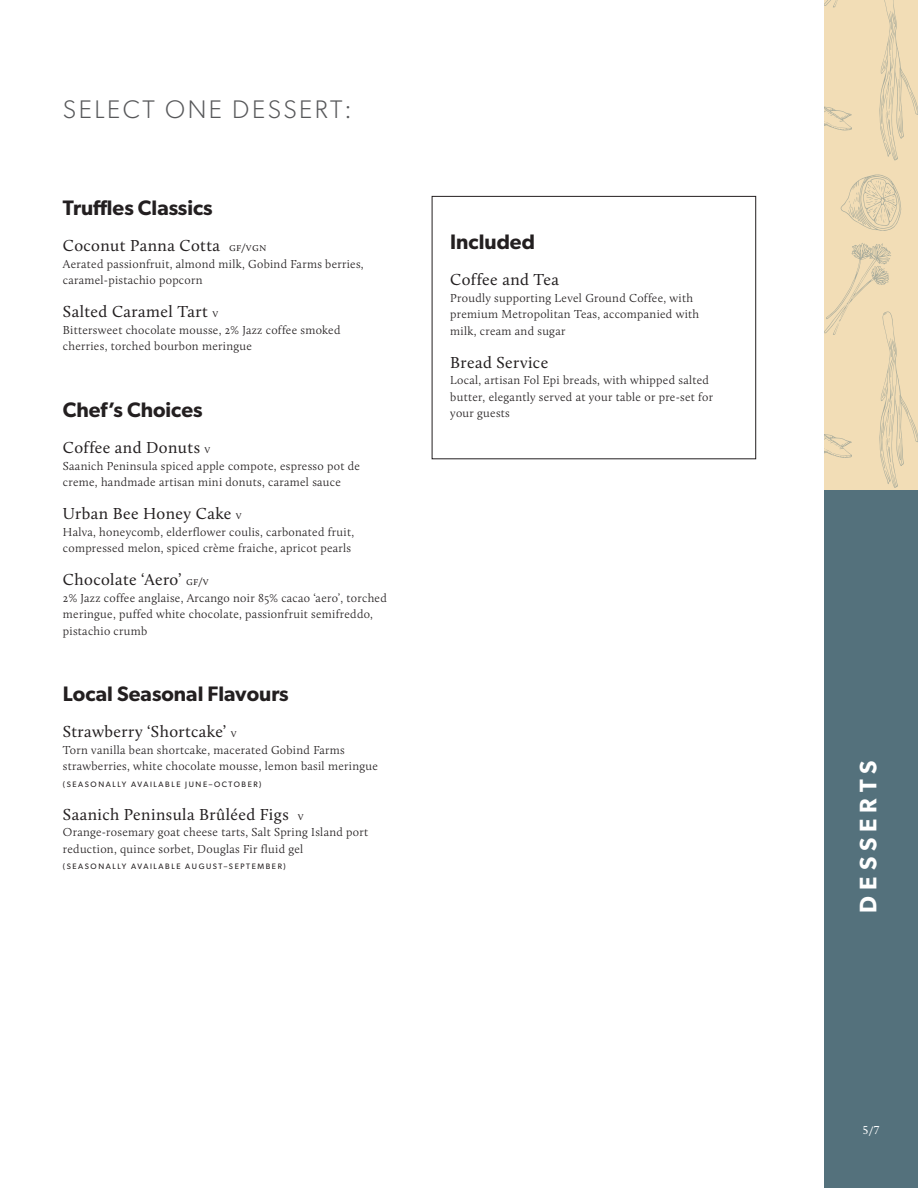
<style>
.page{position:relative;width:918px;height:1188px;background:#fff}
.page>*{position:absolute;margin:0;border:0;box-sizing:border-box;transform-origin:0 0}
.SELECT{font:300 25.5px "Gibson";letter-spacing:.1em;color:#57585a}
.Page_header{font:600 24px "Gibson";letter-spacing:.25em;color:#fff}
.Section_Headers{font:600 21px "Gibson";color:#231f20}
.Dish_Heads{font:16.5px "Calluna";letter-spacing:.025em;color:#231f20}
.body{font:300 12px/16.5px "Calluna";letter-spacing:.025em;color:#231f20}
.add_ons_body{font:300 12px/16.5px "Calluna";letter-spacing:.025em;color:#231f20}
.page_numbers{font:12px "Calluna";color:#fff}
.body-2{font:7.8px "Gibson";letter-spacing:.2em;color:#231f20}
.s1{font-weight:300;font-size:12px}
</style>
<div class="page">
<div style="left:824px;top:490px;width:94px;height:698px;background:#54717c"></div>
<div style="left:824px;top:0;width:94px;height:490px;background:#f2ddb6"></div>
<svg style="left:841px;top:174px;width:60px;height:57px"></svg>
<svg style="left:824px;top:0;width:94px;height:160px"></svg>
<svg style="left:824px;top:243px;width:94px;height:245px"></svg>
<div style="left:432px;top:196px;width:324px;height:263px;border:1px solid #231f20"></div>
<p class="SELECT" style="left:63px;top:94px;width:290px">SELECT ONE DESSERT:</p>
<p class="Section_Headers" style="left:63px;top:196px;width:151px">Truffles Classics</p>
<p class="Dish_Heads" style="left:63px;top:236px;width:205px">Coconut Panna Cotta <span class="s1">gf/vgn</span></p>
<p class="body" style="left:63px;top:256px;width:302px">Aerated passionfruit, almond milk, Gobind Farms berries, caramel-pistachio popcorn</p>
<p class="Dish_Heads" style="left:63px;top:302px;width:157px">Salted Caramel Tart <span class="s1">v</span></p>
<p class="body" style="left:63px;top:322px;width:279px">Bittersweet chocolate mousse, 2% Jazz coffee smoked cherries, torched bourbon meringue</p>
<p class="Section_Headers" style="left:63px;top:397px;width:141px">Chef’s Choices</p>
<p class="Dish_Heads" style="left:63px;top:438px;width:149px">Coffee and Donuts <span class="s1">v</span></p>
<p class="body" style="left:63px;top:457px;width:299px">Saanich Peninsula spiced apple compote, espresso pot de creme, handmade artisan mini donuts, caramel sauce</p>
<p class="Dish_Heads" style="left:63px;top:504px;width:180px">Urban Bee Honey Cake <span class="s1">v</span></p>
<p class="body" style="left:63px;top:523px;width:293px">Halva, honeycomb, elderflower coulis, carbonated fruit, compressed melon, spiced crème fraiche, apricot pearls</p>
<p class="Dish_Heads" style="left:63px;top:570px;width:147px">Chocolate ‘Aero’ <span class="s1">gf/v</span></p>
<p class="body" style="left:63px;top:589px;width:325px">2% Jazz coffee anglaise, Arcango noir 85% cacao ‘aero’, torched meringue, puffed white chocolate, passionfruit semifreddo, pistachio crumb</p>
<p class="Section_Headers" style="left:63px;top:682px;width:227px">Local Seasonal Flavours</p>
<p class="Dish_Heads" style="left:63px;top:722px;width:175px">Strawberry ‘Shortcake’ <span class="s1">v</span></p>
<p class="body" style="left:63px;top:742px;width:317px">Torn vanilla bean shortcake, macerated Gobind Farms strawberries, white chocolate mousse, lemon basil meringue</p>
<p class="body-2" style="left:63px;top:780px;width:200px">(SEASONALLY AVAILABLE JUNE–OCTOBER)</p>
<p class="Dish_Heads" style="left:63px;top:804px;width:242px">Saanich Peninsula Brûléed Figs <span class="s1">v</span></p>
<p class="body" style="left:63px;top:824px;width:307px">Orange-rosemary goat cheese tarts, Salt Spring Island port reduction, quince sorbet, Douglas Fir fluid gel</p>
<p class="body-2" style="left:63px;top:862px;width:224px">(SEASONALLY AVAILABLE AUGUST–SEPTEMBER)</p>
<p class="Section_Headers" style="left:450px;top:230px;width:86px">Included</p>
<p class="Dish_Heads" style="left:450px;top:270px;width:110px">Coffee and Tea</p>
<p class="add_ons_body" style="left:450px;top:290px;width:250px">Proudly supporting Level Ground Coffee, with premium Metropolitan Teas, accompanied with milk, cream and sugar</p>
<p class="Dish_Heads" style="left:450px;top:352px;width:99px">Bread Service</p>
<p class="add_ons_body" style="left:450px;top:372px;width:264px">Local, artisan Fol Epi breads, with whipped salted butter, elegantly served at your table or pre-set for your guests</p>
<p class="Page_header" style="left:854px;top:913px;width:153px;rotate:-90deg">DESSERTS</p>
<p class="page_numbers" style="left:863px;top:1123px;width:19px">5/7</p>
</div>
